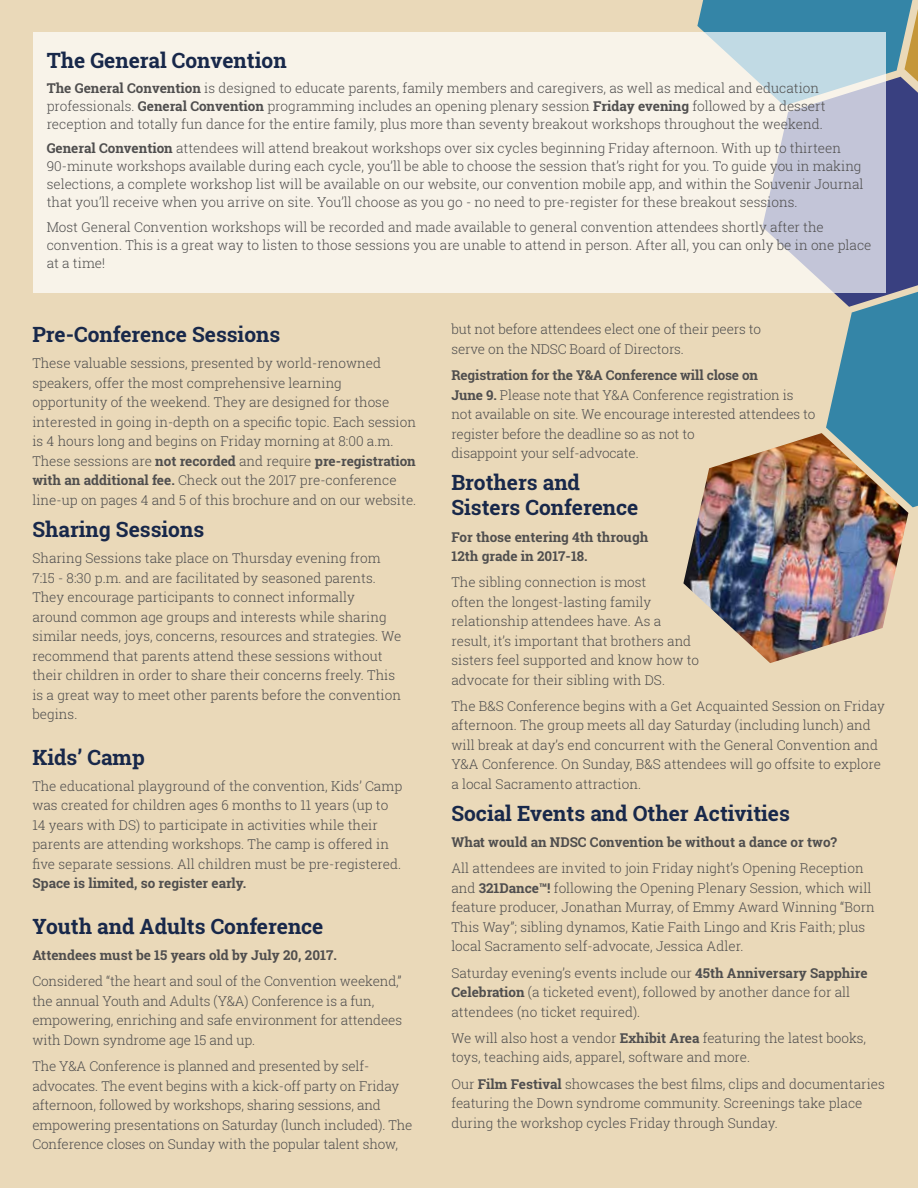
<style>
.page{position:relative;width:918px;height:1188px;background:#ead9b9}
.page>*{position:absolute;margin:0;border:0;box-sizing:border-box;transform-origin:0 0}
.t1{font:700 21px/25.2px "Roboto Slab";color:#18284a}
.t2{font:300 13.5px/19.5px "Roboto Slab";color:#4f4e4e}
.t3{font:700 13.5px/19.5px "Roboto Slab";color:#4f4e4e}
.s1{font-weight:700}
</style>
<div class="page">
<img style="left:683px;top:507px;width:225px;height:156px">
<svg style="left:697px;top:0;width:221px;height:507px"></svg>
<svg style="left:33px;top:32px;width:852px;height:261px;background:#f1ede7"></svg>
<h1 class="t1" style="left:47px;top:47px;width:241px">The General Convention</h1>
<p class="t2" style="left:47px;top:78px;width:780px;line-height:18px"><span class="s1">The General Convention</span> is designed to educate parents, family members and caregivers, as well as medical and education professionals. <span class="s1">General Convention</span> programming includes an opening plenary session <span class="s1">Friday evening</span> followed by a dessert reception and totally fun dance for the entire family, plus more than seventy breakout workshops throughout the weekend.</p>
<p class="t2" style="left:47px;top:139px;width:818px;line-height:18px"><span class="s1">General Convention</span> attendees will attend breakout workshops over six cycles beginning Friday afternoon. With up to thirteen 90-minute workshops available during each cycle, you’ll be able to choose the session that’s right for you. To guide you in making selections, a complete workshop list will be available on our website, our convention mobile app, and within the Souvenir Journal that you’ll receive when you arrive on site. You’ll choose as you go - no need to pre-register for these breakout sessions.</p>
<p class="t2" style="left:47px;top:218px;width:826px;line-height:18px">Most General Convention workshops will be recorded and made available to general convention attendees shortly after the convention. This is a great way to listen to those sessions you are unable to attend in person. After all, you can only be in one place at a time!</p>
<h1 class="t1" style="left:32px;top:322px;width:249px">Pre-Conference Sessions</h1>
<p class="t2" style="left:32px;top:353px;width:385px">These valuable sessions, presented by world-renowned speakers, offer the most comprehensive learning opportunity of the weekend. They are designed for those interested in going in-depth on a specific topic. Each session is 4 hours long and begins on Friday morning at 8:00 a.m.<br>These sessions are <span class="s1">not recorded</span> and require <span class="s1">pre-registration with an additional fee.</span> Check out the 2017 pre-conference line-up on pages 4 and 5 of this brochure and on our website.</p>
<h1 class="t1" style="left:32px;top:516px;width:173px">Sharing Sessions</h1>
<p class="t2" style="left:32px;top:548px;width:371px">Sharing Sessions take place on Thursday evening from 7:15 - 8:30 p.m. and are facilitated by seasoned parents.<br>They encourage participants to connect informally around common age groups and interests while sharing similar needs, joys, concerns, resources and strategies. We recommend that parents attend these sessions without their children in order to share their concerns freely. This is a great way to meet other parents before the convention begins.</p>
<h1 class="t1" style="left:32px;top:744px;width:114px">Kids’ Camp</h1>
<p class="t2" style="left:32px;top:776px;width:371px">The educational playground of the convention, Kids’ Camp was created for children ages 6 months to 11 years (up to 14 years with DS) to participate in activities while their parents are attending workshops. The camp is offered in five separate sessions. All children must be pre-registered.</p>
<p class="t3" style="left:32px;top:874px;width:215px">Space is limited, so register early.</p>
<h1 class="t1" style="left:32px;top:913px;width:293px">Youth and Adults Conference</h1>
<p class="t3" style="left:32px;top:945px;width:306px">Attendees must be 15 years old by July 20, 2017.</p>
<p class="t2" style="left:32px;top:971px;width:371px">Considered “the heart and soul of the Convention weekend,” the annual Youth and Adults (Y&amp;A) Conference is a fun, empowering, enriching and safe environment for attendees with Down syndrome age 15 and up.</p>
<p class="t2" style="left:32px;top:1056px;width:382px">The Y&amp;A Conference is planned and presented by self&shy;advocates. The event begins with a kick-off party on Friday afternoon, followed by workshops, sharing sessions, and empowering presentations on Saturday (lunch included). The Conference closes on Sunday with the popular talent show,</p>
<p class="t2" style="left:451px;top:319px;width:311px">but not before attendees elect one of their peers to serve on the NDSC Board of Directors.</p>
<p class="t2" style="left:451px;top:365px;width:365px"><span class="s1">Registration for the Y&amp;A Conference will close on<br>June 9.</span> Please note that Y&amp;A Conference registration is not available on site. We encourage interested attendees to register before the deadline so as not to<br>disappoint your self-advocate.</p>
<h1 class="t1" style="left:451px;top:470px;width:188px">Brothers and<br>Sisters Conference</h1>
<p class="t3" style="left:451px;top:527px;width:198px">For those entering 4th through<br>12th grade in 2017-18.</p>
<p class="t2" style="left:451px;top:572px;width:249px">The sibling connection is most<br>often the longest-lasting family relationship attendees have. As a result, it’s important that brothers and sisters feel supported and know how to advocate for their sibling with DS.</p>
<p class="t2" style="left:451px;top:696px;width:435px">The B&amp;S Conference begins with a Get Acquainted Session on Friday afternoon. The group meets all day Saturday (including lunch) and will break at day’s end concurrent with the General Convention and Y&amp;A Conference. On Sunday, B&amp;S attendees will go offsite to explore a local Sacramento attraction.</p>
<h1 class="t1" style="left:451px;top:801px;width:340px">Social Events and Other Activities</h1>
<p class="t3" style="left:451px;top:832px;width:387px">What would an NDSC Convention be without a dance or two?</p>
<p class="t2" style="left:451px;top:858px;width:425px">All attendees are invited to join Friday night’s Opening Reception and <span class="s1">321Dance™!</span> following the Opening Plenary Session, which will feature producer, Jonathan Murray, of Emmy Award Winning “Born This Way”; sibling dynamos, Katie Faith Lingo and Kris Faith; plus local Sacramento self-advocate, Jessica Adler.</p>
<p class="t2" style="left:451px;top:963px;width:418px">Saturday evening’s events include our <span class="s1">45th Anniversary Sapphire<br>Celebration</span> (a ticketed event), followed by another dance for all attendees (no ticket required).</p>
<p class="t2" style="left:451px;top:1028px;width:416px">We will also host a vendor <span class="s1">Exhibit Area</span> featuring the latest books, toys, teaching aids, apparel, software and more.</p>
<p class="t2" style="left:451px;top:1074px;width:435px">Our <span class="s1">Film Festival</span> showcases the best films, clips and documentaries featuring the Down syndrome community. Screenings take place during the workshop cycles Friday through Sunday.</p>
</div>
